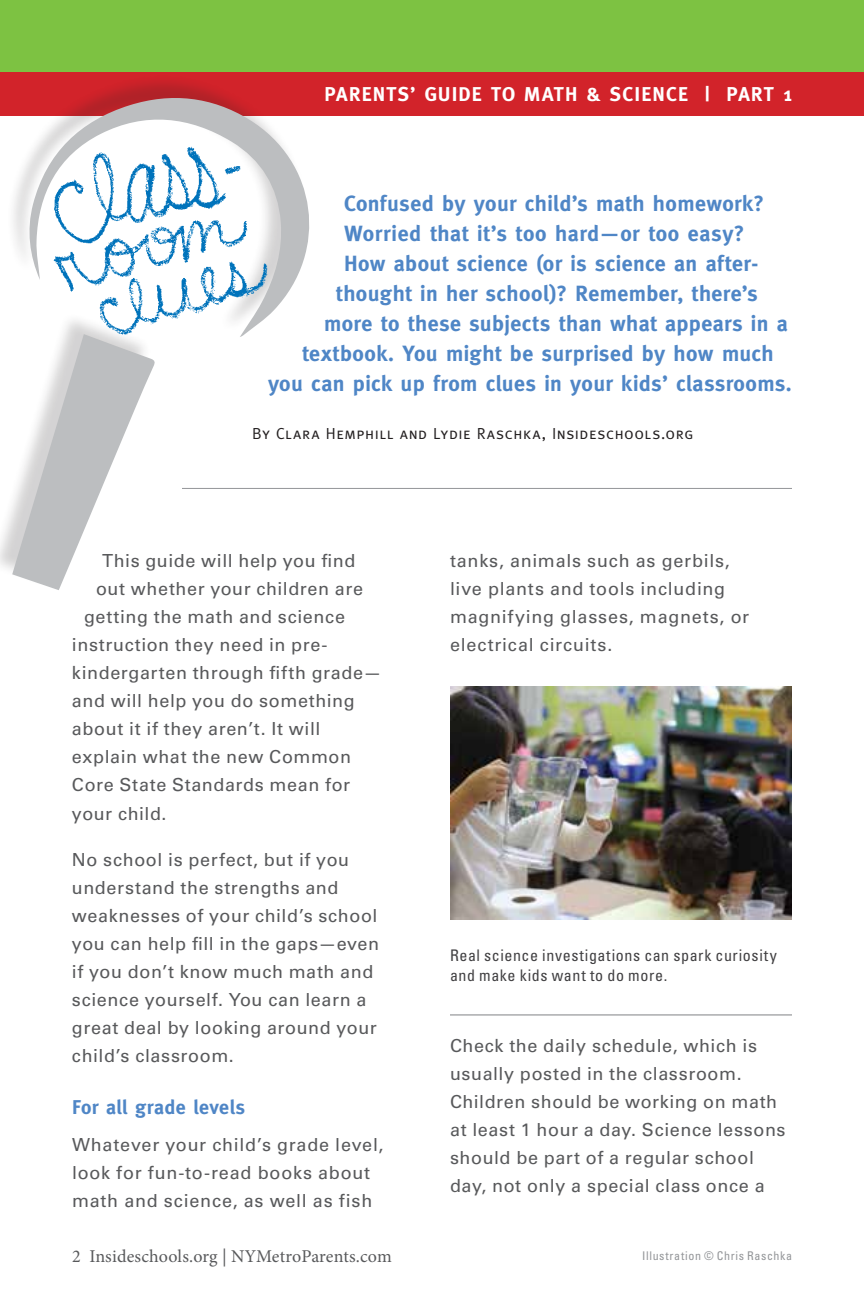
<style>
.page{position:relative;width:864px;height:1296px;background:#fff}
.page>*{position:absolute;margin:0;border:0;box-sizing:border-box;transform-origin:0 0}
.t1{font:700 22px "Meta";letter-spacing:.02em;color:#4f86c6}
.t2{font:700 20px "Meta";letter-spacing:.06em;color:#fff}
.t3{font:700 20px "Meta";letter-spacing:.02em;color:#4f86c6}
.t4{font:18px/28px "Univers LT Std";letter-spacing:.035em;color:#58595b}
.t5{font:18px "Minion Pro";letter-spacing:.005em;color:#58595b}
.t6{font:condensed 16px/20px "Univers LT Std";letter-spacing:.035em;color:#414042}
.t7{font:16px "Meta Caps";letter-spacing:.04em;color:#231f20}
.t8{font:condensed 12px "Univers LT Std";letter-spacing:.05em;color:#939598}
</style>
<div class="page">
<div style="left:0;top:72px;width:864px;height:43px;background:#d2232a"></div>
<div style="left:0;top:74px;width:307px;height:513px;background:#231f20;opacity:.2"></div>
<svg style="left:12px;top:334px;width:143px;height:256px"></svg>
<svg style="left:26px;top:92px;width:304px;height:245px"></svg>
<img style="left:49px;top:130px;width:220px;height:212px">
<hr style="left:450px;top:1015px;width:342px;height:1px;background:#808285">
<img style="left:450px;top:687px;width:342px;height:233px">
<hr style="left:182px;top:488px;width:610px;height:1px;background:#939598">
<div style="left:0;top:0;width:864px;height:72px;background:#7dc242"></div>
<p class="t2" style="left:324px;top:83px;width:469px">PARENTS’ GUIDE TO MATH &amp; SCIENCE | PART 1</p>
<p class="t1" style="left:344px;top:191px;width:422px">Confused by your child’s math homework?</p>
<p class="t1" style="left:344px;top:221px;width:402px">Worried that it’s too hard—or too easy?</p>
<p class="t1" style="left:344px;top:251px;width:416px">How about science (or is science an after-</p>
<p class="t1" style="left:336px;top:281px;width:423px">thought in her school)? Remember, there’s</p>
<p class="t1" style="left:324px;top:311px;width:465px">more to these subjects than what appears in a</p>
<p class="t1" style="left:302px;top:341px;width:473px">textbook. You might be surprised by how much</p>
<p class="t1" style="left:268px;top:371px;width:525px">you can pick up from clues in your kids’ classrooms.</p>
<p class="t7" style="left:252px;top:424px;width:443px">By Clara Hemphill and Lydie Raschka, Insideschools.org</p>
<p class="t4" style="left:102px;top:547px;width:255px">This guide will help you find</p>
<p class="t4" style="left:96px;top:575px;width:269px">out whether your children are</p>
<p class="t4" style="left:84px;top:603px;width:263px">getting the math and science</p>
<p class="t4" style="left:72px;top:631px;width:257px">instruction they need in pre-</p>
<p class="t4" style="left:72px;top:659px;width:311px">kindergarten through fifth grade—</p>
<p class="t4" style="left:72px;top:687px;width:284px">and will help you do something</p>
<p class="t4" style="left:72px;top:715px;width:250px">about it if they aren’t. It will</p>
<p class="t4" style="left:72px;top:743px;width:281px">explain what the new Common</p>
<p class="t4" style="left:72px;top:771px;width:280px">Core State Standards mean for</p>
<p class="t4" style="left:72px;top:799px;width:96px">your child.</p>
<p class="t4" style="left:72px;top:845px;width:309px">No school is perfect, but if you understand the strengths and weaknesses of your child’s school you can help fill in the gaps—even if you don’t know much math and science yourself. You can learn a great deal by looking around your child’s classroom.</p>
<p class="t3" style="left:72px;top:1096px;width:175px">For all grade levels</p>
<p class="t4" style="left:72px;top:1131px;width:313px">Whatever your child’s grade level, look for fun-to-read books about math and science, as well as fish</p>
<p class="t5" style="left:72px;top:1244px;width:321px">2 Insideschools.org | NYMetroParents.com</p>
<p class="t4" style="left:450px;top:547px;width:301px">tanks, animals such as gerbils, live plants and tools including magnifying glasses, magnets, or electrical circuits.</p>
<p class="t6" style="left:450px;top:946px;width:328px">Real science investigations can spark curiosity and make kids want to do more.</p>
<p class="t4" style="left:450px;top:1032px;width:337px">Check the daily schedule, which is usually posted in the classroom.<br>Children should be working on math at least 1 hour a day. Science lessons should be part of a regular school day, not only a special class once a</p>
<p class="t8" style="left:642px;top:1248px;width:151px">Illustration © Chris Raschka</p>
</div>
